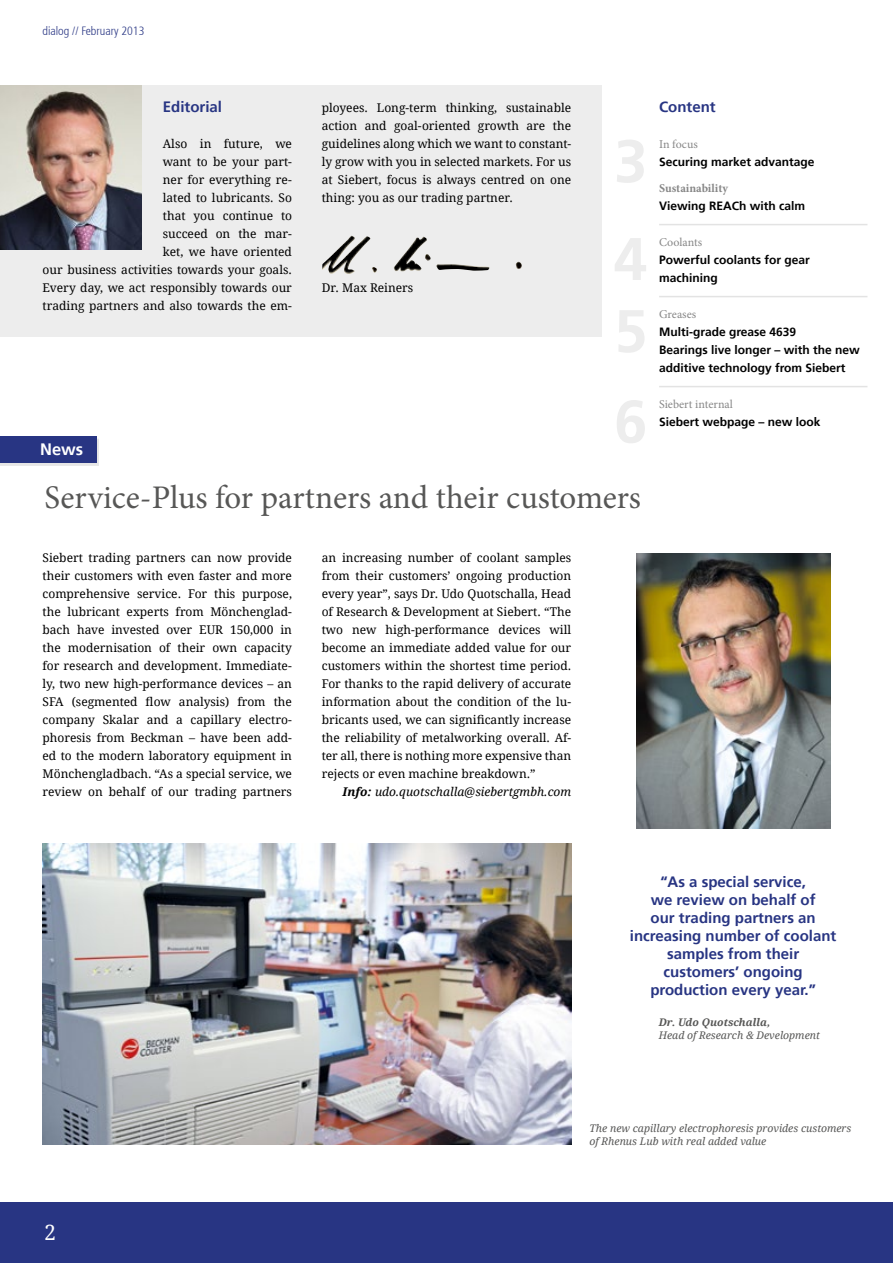
<style>
.page{position:relative;width:893px;height:1263px;background:#fff}
.page>*{position:absolute;margin:0;border:0;box-sizing:border-box;transform-origin:0 0}
.t1{font:33px "Minion Pro";letter-spacing:-.005em;color:#575756}
.t2{font:21px "Droid Serif";color:#fff}
.t3{font:700 16.5px "Frutiger 65";color:#fff}
.t4{font:700 15px/18px "Frutiger 65";color:#283583;text-align:center}
.t5{font:12px/18px "Droid Serif";color:#000;text-align:justify}
.t6{font:700 12px/18px "Frutiger 65";color:#000}
.t7{font:12px "Minion Pro";color:#878787}
.t8{font:italic 12px "Droid Serif";color:#000}
.t9{font:300 condensed 12px "Frutiger 47";color:#283583}
.t10{font:700 12px "Minion Pro";letter-spacing:-.005em;color:#878787}
.t11{font:italic 10.5px/12.6px "Droid Serif";color:#575756}
.t12{font:italic 700 10.5px "Droid Serif";color:#575756}
.s1{font-weight:700}
</style>
<div class="page">
<div style="left:0;top:1202px;width:893px;height:61px;background:#283583"></div>
<div style="left:0;top:85px;width:601px;height:252px;background:#ededed"></div>
<img style="left:0;top:85px;width:142px;height:165px">
<hr style="left:659px;top:224px;width:208px;height:1px;background:#e3e3e3">
<hr style="left:659px;top:296px;width:208px;height:1px;background:#e3e3e3">
<hr style="left:659px;top:386px;width:208px;height:1px;background:#e3e3e3">
<img style="left:322px;top:236px;width:48px;height:38px">
<svg style="left:372px;top:267px;width:5px;height:6px"></svg>
<img style="left:394px;top:237px;width:33px;height:34px">
<svg style="left:425px;top:254px;width:6px;height:7px"></svg>
<img style="left:436px;top:264px;width:53px;height:7px">
<svg style="left:516px;top:262px;width:6px;height:7px"></svg>
<div style="left:0;top:438px;width:99px;height:27px;background:#000;opacity:.1"></div>
<div style="left:0;top:436px;width:96px;height:26px;background:#283583"></div>
<img style="left:636px;top:553px;width:194px;height:275px">
<img style="left:43px;top:844px;width:528px;height:301px">
<p class="t9" style="left:43px;top:24px;width:103px">dialog // February 2013</p>
<p class="t4" style="left:163px;top:97px;width:61px">Editorial</p>
<p class="t5" style="left:43px;top:134px;width:251px;text-align:right">Also in future, we<br>want to be your part-<br>ner for everything re-<br>lated to lubricants. So<br>that you continue to<br>succeed on the mar-<br>ket, we have oriented<br>our business activities towards your goals.<br>Every day, we act responsibly towards our trading partners and also towards the em-</p>
<p class="t5" style="left:322px;top:98px;width:251px">ployees. Long-term thinking, sustainable action and goal-oriented growth are the guidelines along which we want to constant&shy;ly grow with you in selected markets. For us at Siebert, focus is always centred on one thing: you as our trading partner.</p>
<p class="t5" style="left:322px;top:278px;width:93px">Dr. Max Reiners</p>
<h3 class="t3" style="left:40px;top:439px;width:45px">News</h3>
<h1 class="t1" style="left:44px;top:475px;width:598px">Service-Plus for partners and their customers</h1>
<p class="t5" style="left:43px;top:548px;width:251px">Siebert trading partners can now provide their customers with even faster and more comprehensive service. For this purpose, the lubricant experts from Mönchenglad&shy;bach have invested over EUR 150,000 in the modernisation of their own capacity for research and development. Immediate&shy;ly, two new high-performance devices – an SFA (segmented flow analysis) from the company Skalar and a capillary electro&shy;phoresis from Beckman – have been add&shy;ed to the modern laboratory equipment in Mönchengladbach. “As a special service, we review on behalf of our trading partners</p>
<p class="t5" style="left:322px;top:548px;width:251px">an increasing number of coolant samples from their customers’ ongoing production every year”, says Dr. Udo Quotschalla, Head of Research &amp; Development at Siebert. “The two new high-performance devices will become an immediate added value for our customers within the shortest time period.<br>For thanks to the rapid delivery of accurate information about the condition of the lu&shy;bricants used, we can significantly increase the reliability of metalworking overall. Af&shy;ter all, there is nothing more expensive than rejects or even machine breakdown.”</p>
<p class="t8" style="left:343px;top:784px;width:230px"><span class="s1">Info:</span> udo.quotschalla@siebertgmbh.com</p>
<p class="t4" style="left:659px;top:97px;width:58px">Content</p>
<p class="t7" style="left:659px;top:136px;width:40px">In focus</p>
<p class="t6" style="left:659px;top:152px;width:157px">Securing market advantage</p>
<p class="t10" style="left:659px;top:180px;width:70px">Sustainability</p>
<p class="t6" style="left:659px;top:197px;width:148px">Viewing REACh with calm</p>
<p class="t7" style="left:659px;top:234px;width:45px">Coolants</p>
<p class="t6" style="left:659px;top:251px;width:152px">Powerful coolants for gear machining</p>
<p class="t7" style="left:659px;top:306px;width:39px">Greases</p>
<p class="t6" style="left:659px;top:323px;width:202px">Multi-grade grease 4639<br>Bearings live longer – with the new additive technology from Siebert</p>
<p class="t7" style="left:659px;top:396px;width:75px">Siebert internal</p>
<p class="t6" style="left:659px;top:413px;width:163px">Siebert webpage – new look</p>
<p class="t4" style="left:630px;top:873px;width:208px">“As a special service,<br>we review on behalf of<br>our trading partners an increasing number of coolant samples from their customers’ ongoing production every year.”</p>
<p class="t12" style="left:659px;top:1016px;width:113px">Dr. Udo Quotschalla,</p>
<p class="t11" style="left:659px;top:1029px;width:163px">Head of Research &amp; Development</p>
<h2 class="t2" style="left:44px;top:1219px;width:13px">2</h2>
<p class="t11" style="left:589px;top:1122px;width:263px">The new capillary electrophoresis provides customers of Rhenus Lub with real added value</p>
</div>
